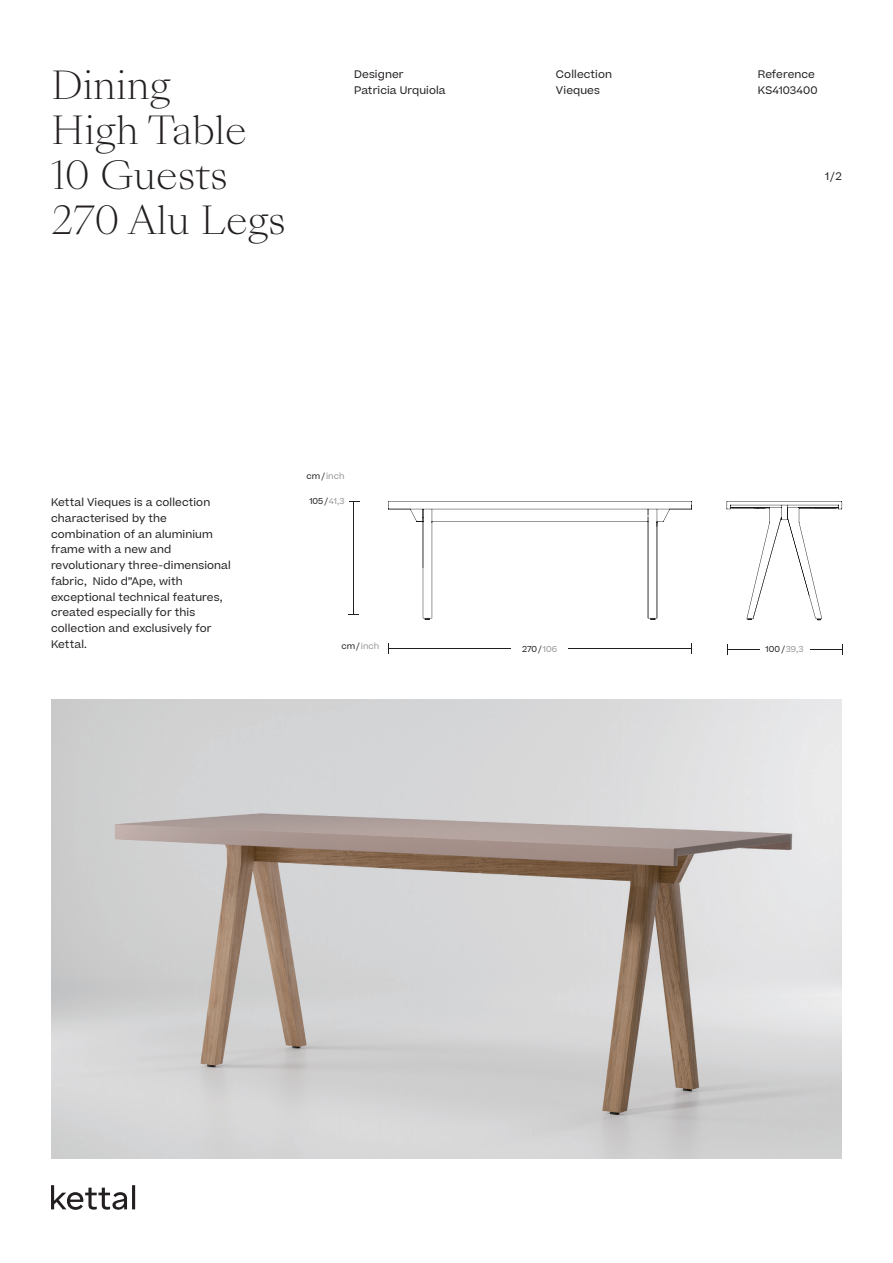
<style>
.page{position:relative;width:893px;height:1263px;background:#fff}
.page>*{position:absolute;margin:0;border:0;box-sizing:border-box;transform-origin:0 0}
.t1{font:300 37.5px/45px "Sang Bleu Kingdom";color:#231f20}
.t2{font:10.5px/15.8px "Beatrice";letter-spacing:.01em;color:#231f20}
.t3{font:8.25px "Beatrice";letter-spacing:.01em;color:#231f20}
.t4{font:8.25px "Beatrice";letter-spacing:.01em;color:#939598}
.s1{color:#231f20}
.s2{color:#939598}
</style>
<div class="page">
<svg style="left:51px;top:1185px;width:84px;height:25px"></svg>
<img style="left:51px;top:699px;width:791px;height:460px">
<hr style="left:727px;top:649px;width:115px;height:1px;background:#231f20">
<hr style="left:388px;top:649px;width:303px;height:1px;background:#231f20">
<hr style="left:354px;top:501px;width:1px;height:113px;background:#231f20">
<div style="left:760px;top:641px;width:49px;height:15px;background:#fff"></div>
<div style="left:512px;top:641px;width:56px;height:15px;background:#fff"></div>
<svg style="left:727px;top:501px;width:115px;height:119px"></svg>
<svg style="left:388px;top:501px;width:304px;height:119px"></svg>
<h1 class="t1" style="left:51px;top:64px;width:121px">Dining</h1>
<h1 class="t1" style="left:51px;top:109px;width:236px">High Table<br>10 Guests<br>270 Alu Legs</h1>
<p class="t2" style="left:354px;top:66px;width:93px">Designer<br>Patricia Urquiola</p>
<p class="t2" style="left:556px;top:66px;width:58px">Collection<br>Vieques</p>
<p class="t2" style="left:758px;top:66px;width:59px">Reference</p>
<p class="t2" style="left:758px;top:82px;width:61px">KS4103400</p>
<p class="t2" style="left:825px;top:168px;width:18px">1/2</p>
<p class="t4" style="left:307px;top:470px;width:39px"><span class="s1">cm/</span> inch</p>
<p class="t2" style="left:51px;top:494px;width:181px">Kettal Vieques is a collection characterised by the combination of an aluminium frame with a new and revolutionary three-dimensional fabric, Nido d”Ape, with exceptional technical features, created especially for this collection and exclusively for<br>Kettal.</p>
<p class="t3" style="left:309px;top:495px;width:37px">105/<span class="s2">41,3</span></p>
<p class="t4" style="left:341px;top:641px;width:39px"><span class="s1">cm /</span> inch</p>
<p class="t3" style="left:522px;top:643px;width:37px">270/ <span class="s2">106</span></p>
<p class="t3" style="left:766px;top:643px;width:40px">100/<span class="s2">39,3</span></p>
</div>
